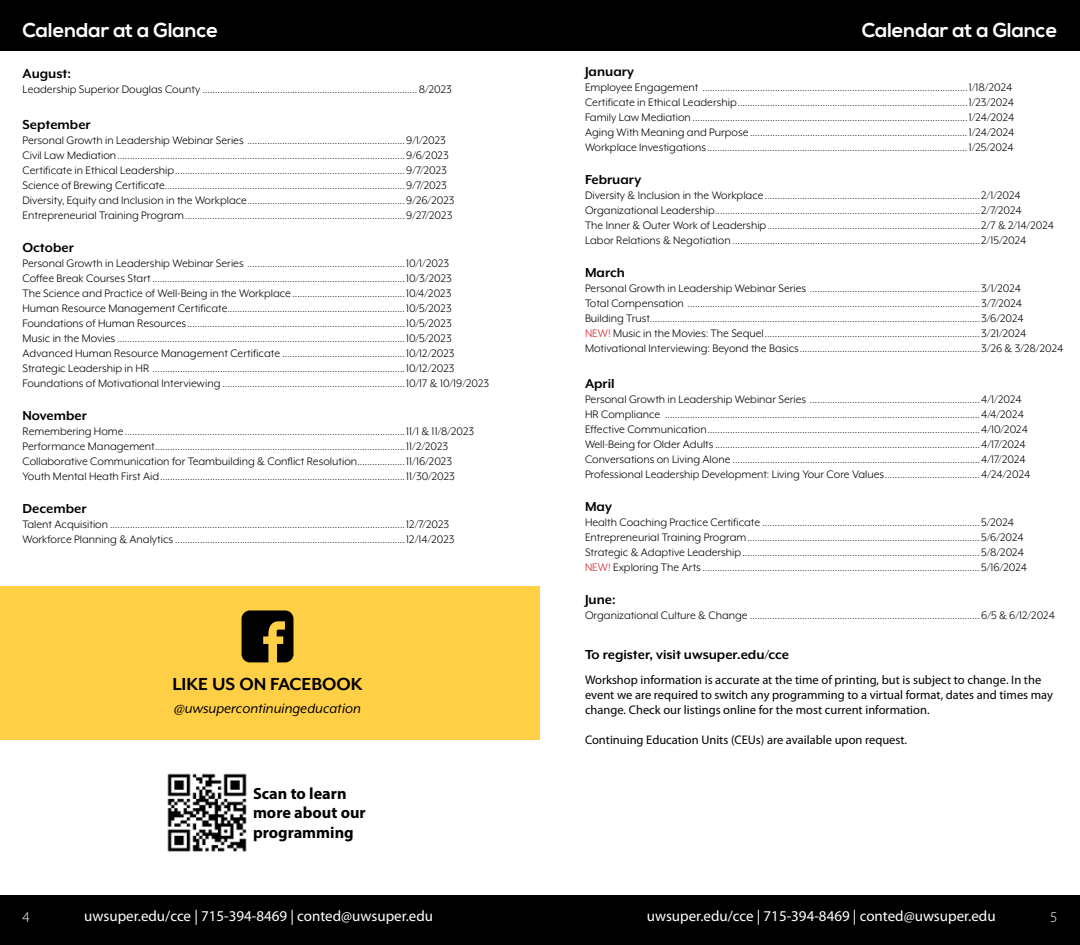
<style>
.page{position:relative;width:1080px;height:945px;background:#fff}
.page>*{position:absolute;margin:0;border:0;box-sizing:border-box;transform-origin:0 0}
.t1{font:700 20px "Nexa";color:#fff}
.t2{font:700 20px "Mr Eaves XL Mod OT";color:#000}
.t3{font:700 16.25px/19.5px "Myriad Pro";color:#000}
.t4{font:italic 15.62px "Mr Eaves XL Mod OT";color:#000}
.t5{font:700 15px "Mr Eaves XL Mod OT";color:#000}
.t6{font:15px "Myriad Pro";color:#fff}
.t7{font:300 15px "Myriad Pro";color:#fff}
.t8{font:12.5px/15px "Mr Eaves XL Mod OT";color:#000}
.t9{font:12.5px/15px "Myriad Pro";color:#000}
.s1{color:#d2232a}
</style>
<div class="page">
<div style="left:0;top:896px;width:1080px;height:49px;background:#000"></div>
<div style="left:0;top:587px;width:540px;height:153px;background:#ffd046"></div>
<svg style="left:242px;top:610px;width:52px;height:52px"></svg>
<div style="left:0;top:0;width:1080px;height:50px;background:#000"></div>
<img style="left:167px;top:773px;width:80px;height:79px">
<h1 class="t1" style="left:22px;top:19px;width:197px">Calendar at a Glance</h1>
<h1 class="t1" style="left:862px;top:19px;width:197px">Calendar at a Glance</h1>
<p class="t5" style="left:22px;top:66px;width:50px">August:</p>
<p class="t8" style="left:22px;top:82px;width:431px">Leadership Superior Douglas County ......................................................................................8/2023</p>
<p class="t5" style="left:22px;top:117px;width:70px">September</p>
<p class="t8" style="left:22px;top:133px;width:433px">Personal Growth in Leadership Webinar Series ...............................................................9/1/2023<br>Civil Law Mediation...................................................................................................................9/6/2023<br>Certificate in Ethical Leadership............................................................................................9/7/2023<br>Science of Brewing Certificate................................................................................................9/7/2023<br>Diversity, Equity and Inclusion in the Workplace...............................................................9/26/2023<br>Entrepreneurial Training Program........................................................................................9/27/2023</p>
<p class="t5" style="left:22px;top:240px;width:53px">October</p>
<p class="t8" style="left:22px;top:256px;width:468px">Personal Growth in Leadership Webinar Series ...............................................................10/1/2023<br>Coffee Break Courses Start.....................................................................................................10/3/2023<br>The Science and Practice of Well-Being in the Workplace.............................................10/4/2023<br>Human Resource Management Certificate.......................................................................10/5/2023<br>Foundations of Human Resources.......................................................................................10/5/2023<br>Music in the Movies ...................................................................................................................10/5/2023<br>Advanced Human Resource Management Certificate .................................................10/12/2023<br>Strategic Leadership in HR .....................................................................................................10/12/2023<br>Foundations of Motivational Interviewing .........................................................................10/17 &amp; 10/19/2023</p>
<p class="t5" style="left:22px;top:408px;width:66px">November</p>
<p class="t8" style="left:22px;top:424px;width:453px">Remembering Home................................................................................................................11/1 &amp; 11/8/2023<br>Performance Management....................................................................................................11/2/2023<br>Collaborative Communication for Teambuilding &amp; Conflict Resolution...................11/16/2023<br>Youth Mental Heath First Aid..................................................................................................11/30/2023</p>
<p class="t5" style="left:22px;top:501px;width:65px">December</p>
<p class="t8" style="left:22px;top:517px;width:434px">Talent Acquisition ......................................................................................................................12/7/2023<br>Workforce Planning &amp; Analytics............................................................................................12/14/2023</p>
<p class="t5" style="left:585px;top:64px;width:51px">January</p>
<p class="t8" style="left:585px;top:80px;width:431px">Employee Engagement ..........................................................................................................1/18/2024<br>Certificate in Ethical Leadership............................................................................................1/23/2024<br>Family Law Mediation ..............................................................................................................1/24/2024<br>Aging With Meaning and Purpose .......................................................................................1/24/2024<br>Workplace Investigations........................................................................................................1/25/2024</p>
<p class="t5" style="left:585px;top:172px;width:58px">February</p>
<p class="t8" style="left:585px;top:188px;width:471px">Diversity &amp; Inclusion in the Workplace......................................................................................2/1/2024<br>Organizational Leadership..........................................................................................................2/7/2024<br>The Inner &amp; Outer Work of Leadership.....................................................................................2/7 &amp; 2/14/2024<br>Labor Relations &amp; Negotiation ...................................................................................................2/15/2024</p>
<p class="t5" style="left:585px;top:265px;width:41px">March</p>
<p class="t8" style="left:585px;top:281px;width:480px">Personal Growth in Leadership Webinar Series ....................................................................3/1/2024<br>Total Compensation .....................................................................................................................3/7/2024<br>Building Trust....................................................................................................................................3/6/2024<br><span class="s1">NEW!</span> Music in the Movies: The Sequel......................................................................................3/21/2024<br>Motivational Interviewing: Beyond the Basics........................................................................3/26 &amp; 3/28/2024</p>
<p class="t5" style="left:585px;top:376px;width:31px">April</p>
<p class="t8" style="left:585px;top:392px;width:447px">Personal Growth in Leadership Webinar Series ....................................................................4/1/2024<br>HR Compliance ..............................................................................................................................4/4/2024<br>Effective Communication.............................................................................................................4/10/2024<br>Well-Being for Older Adults..........................................................................................................4/17/2024<br>Conversations on Living Alone ...................................................................................................4/17/2024<br>Professional Leadership Development: Living Your Core Values......................................4/24/2024</p>
<p class="t5" style="left:585px;top:499px;width:28px">May</p>
<p class="t8" style="left:585px;top:515px;width:444px">Health Coaching Practice Certificate .......................................................................................5/2024<br>Entrepreneurial Training Program.............................................................................................5/6/2024<br>Strategic &amp; Adaptive Leadership...............................................................................................5/8/2024<br><span class="s1">NEW!</span> Exploring The Arts...............................................................................................................5/16/2024</p>
<p class="t5" style="left:585px;top:592px;width:32px">June:</p>
<p class="t8" style="left:585px;top:608px;width:471px">Organizational Culture &amp; Change ............................................................................................6/5 &amp; 6/12/2024</p>
<p class="t5" style="left:585px;top:647px;width:206px">To register, visit uwsuper.edu/cce</p>
<p class="t9" style="left:585px;top:672px;width:470px">Workshop information is accurate at the time of printing, but is subject to change. In the event we are required to switch any programming to a virtual format, dates and times may change. Check our listings online for the most current information.</p>
<p class="t9" style="left:585px;top:732px;width:324px">Continuing Education Units (CEUs) are available upon request.</p>
<h1 class="t2" style="left:172px;top:674px;width:192px">LIKE US ON FACEBOOK</h1>
<p class="t4" style="left:174px;top:700px;width:188px">@uwsupercontinuingeducation</p>
<h2 class="t3" style="left:253px;top:783px;width:114px">Scan to learn more about our programming</h2>
<p class="t6" style="left:84px;top:906px;width:350px">uwsuper.edu/cce | 715-394-8469 | conted@uwsuper.edu</p>
<p class="t6" style="left:647px;top:906px;width:350px">uwsuper.edu/cce | 715-394-8469 | conted@uwsuper.edu</p>
<p class="t7" style="left:22px;top:909px;width:9px">4</p>
<p class="t7" style="left:1050px;top:909px;width:9px">5</p>
</div>
